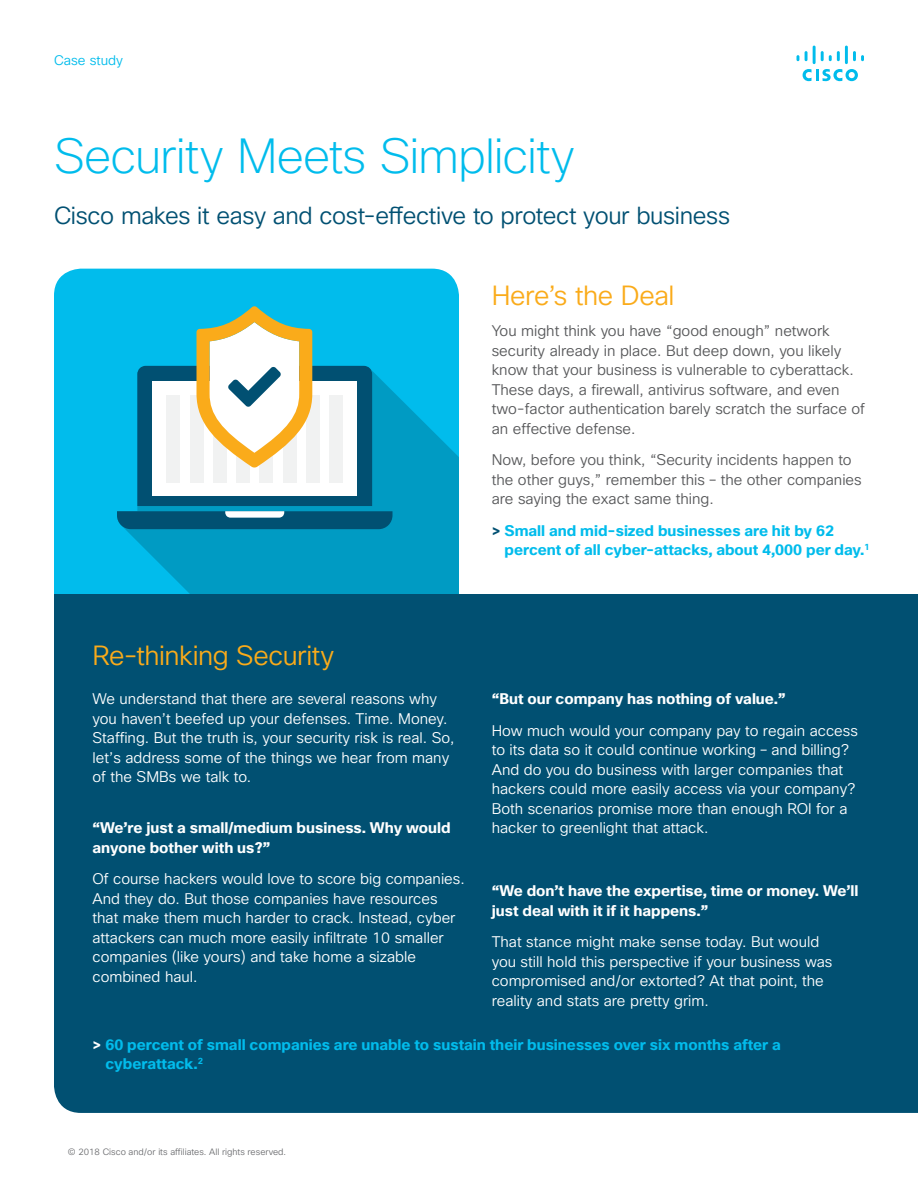
<style>
.page{position:relative;width:918px;height:1188px;background:#fff}
.page>*{position:absolute;margin:0;border:0;box-sizing:border-box;transform-origin:0 0}
.t1{font:200 48px "Cisco Sans";letter-spacing:-.02em;color:#01bcec}
.t2{font:300 27px "Cisco Sans";letter-spacing:-.015em;color:#faab1a}
.t3{font:300 24px "Cisco Sans";letter-spacing:-.015em;color:#015072}
.t4{font:300 15px/19.5px "Cisco Sans";color:#fff}
.t5{font:300 15px/19.5px "Cisco Sans";color:#57585a}
.t6{font:700 15px/19.5px "Cisco Sans";color:#01bcec}
.t7{font:700 15px/19.5px "Cisco Sans";color:#fff}
.t8{font:300 13.5px "Cisco Sans";color:#01bcec}
.t9{font:300 9px "Cisco Sans";color:#6c6d70}
.s1{color:#015072}
.s2{color:#fff}
</style>
<div class="page">
<svg style="left:803px;top:69px;width:55px;height:12px"></svg>
<svg style="left:797px;top:55px;width:2px;height:6px"></svg>
<svg style="left:805px;top:51px;width:3px;height:10px"></svg>
<hr style="left:813px;top:46px;width:3px;height:18px;background:#01bcec">
<svg style="left:821px;top:51px;width:19px;height:10px"></svg>
<hr style="left:845px;top:46px;width:3px;height:18px;background:#01bcec">
<svg style="left:853px;top:51px;width:11px;height:10px"></svg>
<div style="left:54px;top:594px;width:864px;height:519px;background:#015072"></div>
<div style="left:54px;top:269px;width:405px;height:325px;background:#01bcec"></div>
<svg style="left:117px;top:366px;width:342px;height:228px;background:#00a1ca"></svg>
<svg style="left:117px;top:306px;width:275px;height:223px"></svg>
<div style="left:54px;top:594px;width:153px;height:33px;background:#015072"></div>
<p class="t8" style="left:54px;top:51px;width:71px">Case study</p>
<h1 class="t1" style="left:54px;top:126px;width:522px">Security Meets Simplicity</h1>
<h3 class="t3" style="left:54px;top:200px;width:678px">Cisco makes it easy and cost-effective to protect your business</h3>
<h2 class="t2" style="left:492px;top:278px;width:184px">Here’s the Deal</h2>
<p class="t5" style="left:492px;top:322px;width:375px">You might think you have “good enough” network security already in place. But deep down, you likely know that your business is vulnerable to cyberattack.<br>These days, a firewall, antivirus software, and even two-factor authentication barely scratch the surface of an effective defense.</p>
<p class="t5" style="left:492px;top:451px;width:372px">Now, before you think, “Security incidents happen to the other guys,” remember this – the other companies are saying the exact same thing.</p>
<p class="t6" style="left:505px;top:521px;width:367px;text-indent:-13px"><span class="s1">&gt;</span> Small and mid-sized businesses are hit by 62 percent of all cyber-attacks, about 4,000 per day.<sup>1</sup></p>
<h2 class="t2" style="left:93px;top:638px;width:243px">Re-thinking Security</h2>
<p class="t4" style="left:93px;top:690px;width:363px">We understand that there are several reasons why you haven’t beefed up your defenses. Time. Money.<br>Staffing. But the truth is, your security risk is real. So, let’s address some of the things we hear from many of the SMBs we talk to.</p>
<p class="t7" style="left:93px;top:819px;width:360px">“We’re just a small/medium business. Why would anyone bother with us?”</p>
<p class="t4" style="left:93px;top:870px;width:374px">Of course hackers would love to score big companies.<br>And they do. But those companies have resources that make them much harder to crack. Instead, cyber attackers can much more easily infiltrate 10 smaller companies (like yours) and take home a sizable combined haul.</p>
<p class="t7" style="left:492px;top:690px;width:296px">“But our company has nothing of value.”</p>
<p class="t4" style="left:492px;top:721px;width:368px">How much would your company pay to regain access to its data so it could continue working – and billing?<br>And do you do business with larger companies that hackers could more easily access via your company?<br>Both scenarios promise more than enough ROI for a hacker to greenlight that attack.</p>
<p class="t7" style="left:492px;top:882px;width:368px">“We don’t have the expertise, time or money. We’ll just deal with it if it happens.”</p>
<p class="t4" style="left:492px;top:933px;width:342px">That stance might make sense today. But would you still hold this perspective if your business was compromised and/or extorted? At that point, the reality and stats are pretty grim.</p>
<p class="t6" style="left:105px;top:1035px;width:677px;text-indent:-13px"><span class="s2">&gt;</span> 60 percent of small companies are unable to sustain their businesses over six months after a cyberattack.<sup>2</sup></p>
<p class="t9" style="left:68px;top:1146px;width:220px">© 2018 Cisco and/or its affiliates. All rights reserved.</p>
</div>
